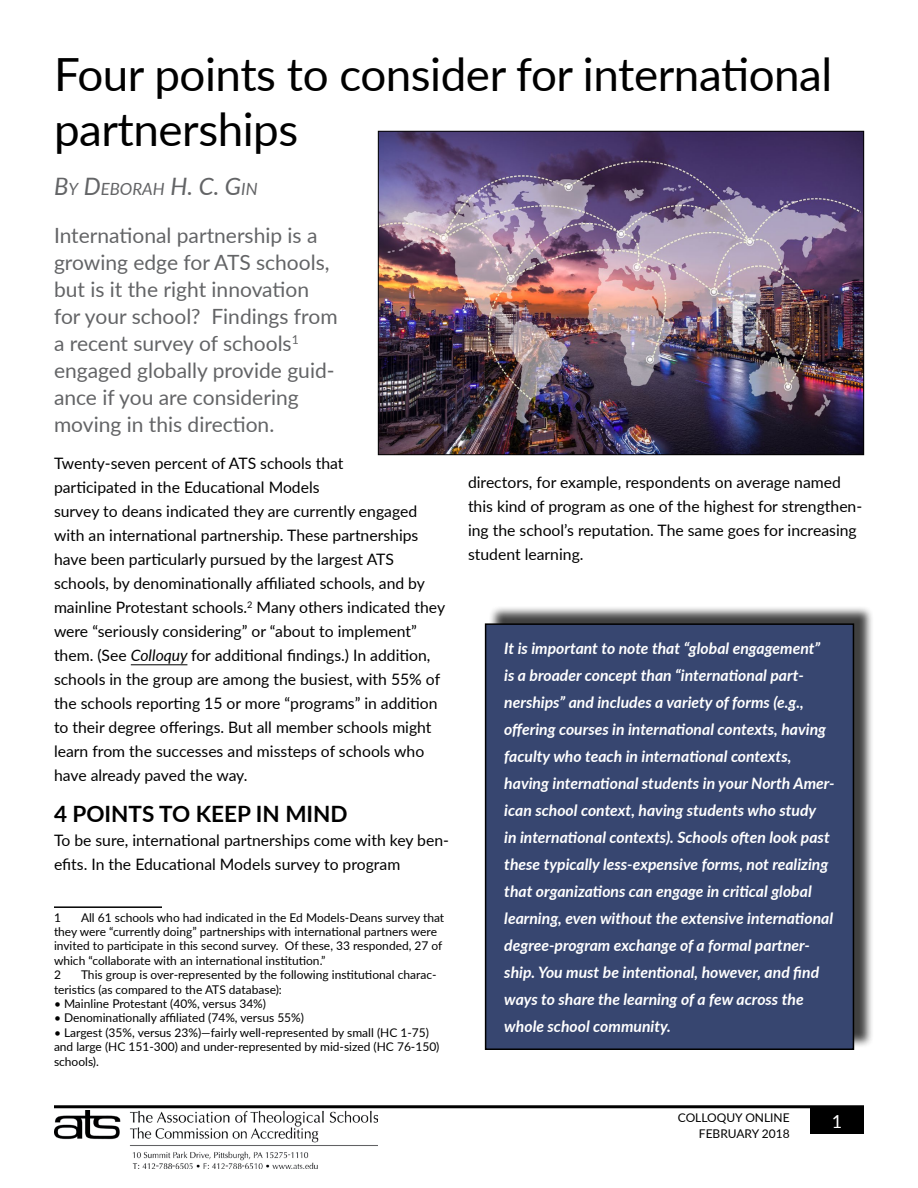
<style>
.page{position:relative;width:918px;height:1188px;background:#fff}
.page>*{position:absolute;margin:0;border:0;box-sizing:border-box;transform-origin:0 0}
.Headline{font:45.75px/54.9px "Lato";letter-spacing:-.01em;color:#000}
.Subhead_1{font:700 22.5px "Lato";color:#000}
.Body_Text{font:21px/27px "Lato";color:#636466}
.t1{font:18px "Lato";color:#fff}
.Byline{font:italic 16.8px "Lato";color:#636466}
.Body_Text-2{font:15.75px/24px "Lato";color:#000}
.Body_Text-3{font:italic 700 15.75px/27px "Lato";color:#fff}
.Footnotes{font:12px/14.4px "Lato";color:#000}
.s1{font-size:24px}
.s2{font-style:italic}
</style>
<div class="page">
<div style="left:810px;top:1107px;width:54px;height:27px;background:#000"></div>
<hr style="left:54px;top:1105px;width:810px;height:3px;background:#000">
<img style="left:54px;top:1110px;width:324px;height:59px">
<hr style="left:131px;top:664px;width:56px;height:1px;background:#000">
<hr style="left:54px;top:906px;width:108px;height:2px;background:#000">
<img style="left:380px;top:133px;width:482px;height:320px">
<div style="left:378px;top:131px;width:486px;height:324px;border:1px solid #000"></div>
<div style="left:488px;top:606px;width:386px;height:443px;background:#000;opacity:.75"></div>
<div style="left:486px;top:624px;width:367px;height:425px;background:#374670"></div>
<div style="left:485px;top:623px;width:369px;height:427px;border:2px solid #000"></div>
<p class="Headline" style="left:54px;top:45px;width:780px">Four points to consider for international partnerships</p>
<p class="Byline" style="left:54px;top:177px;width:205px"><span class="s1">B</span>Y <span class="s1">D</span>EBORAH <span class="s1">H. C. G</span>IN</p>
<p class="Body_Text" style="left:54px;top:221px;width:285px">International partnership is a growing edge for ATS schools, but is it the right innovation for your school? Findings from a recent survey of schools<sup>1 </sup>engaged globally provide guid&shy;ance if you are considering moving in this direction.</p>
<p class="Body_Text-2" style="left:54px;top:451px;width:393px">Twenty-seven percent of ATS schools that<br>participated in the Educational Models<br>survey to deans indicated they are currently engaged with an international partnership. These partnerships have been particularly pursued by the largest ATS schools, by denominationally affiliated schools, and by mainline Protestant schools.<sup>2</sup> Many others indicated they were “seriously considering” or “about to implement” them. (See <span class="s2">Colloquy</span> for additional findings.) In addition, schools in the group are among the busiest, with 55% of the schools reporting 15 or more “programs” in addition to their degree offerings. But all member schools might learn from the successes and missteps of schools who have already paved the way.</p>
<p class="Subhead_1" style="left:54px;top:797px;width:295px">4 POINTS TO KEEP IN MIND</p>
<p class="Body_Text-2" style="left:54px;top:827px;width:397px">To be sure, international partnerships come with key ben&shy;efits. In the Educational Models survey to program</p>
<p class="Body_Text-2" style="left:468px;top:470px;width:396px">directors, for example, respondents on average named this kind of program as one of the highest for strengthen&shy;ing the school’s reputation. The same goes for increasing student learning.</p>
<p class="Body_Text-3" style="left:504px;top:634px;width:332px">It is important to note that “global engagement”<br>is a broader concept than “international part&shy;nerships” and includes a variety of forms (e.g., offering courses in international contexts, having faculty who teach in international contexts, having international students in your North Amer&shy;ican school context, having students who study<br>in international contexts). Schools often look past these typically less-expensive forms, not realizing that organizations can engage in critical global learning, even without the extensive international degree-program exchange of a formal partner&shy;ship. You must be intentional, however, and find ways to share the learning of a few across the whole school community.</p>
<p class="Footnotes" style="left:54px;top:910px;width:392px;text-indent:27px">All 61 schools who had indicated in the Ed Models-Deans survey that they were “currently doing” partnerships with international partners were invited to participate in this second survey. Of these, 33 responded, 27 of which “collaborate with an international institution.”</p>
<p class="Footnotes" style="left:54px;top:967px;width:8px">2</p>
<p class="Footnotes" style="left:54px;top:910px;width:8px">1</p>
<p class="Footnotes" style="left:54px;top:967px;width:384px;text-indent:27px">This group is over-represented by the following institutional charac&shy;teristics (as compared to the ATS database):</p>
<p class="Footnotes" style="left:54px;top:996px;width:214px">• Mainline Protestant (40%, versus 34%)</p>
<p class="Footnotes" style="left:54px;top:1010px;width:252px">• Denominationally affiliated (74%, versus 55%)</p>
<p class="Footnotes" style="left:54px;top:1025px;width:387px">• Largest (35%, versus 23%)—fairly well-represented by small (HC 1-75) and large (HC 151-300) and under-represented by mid-sized (HC 76-150) schools).</p>
<p class="Footnotes" style="left:678px;top:1108px;width:113px;line-height:16.5px;text-align:right">COLLOQUY ONLINE<br>FEBRUARY 2018</p>
<p class="t1" style="left:832px;top:1108px;width:12px">1</p>
</div>
